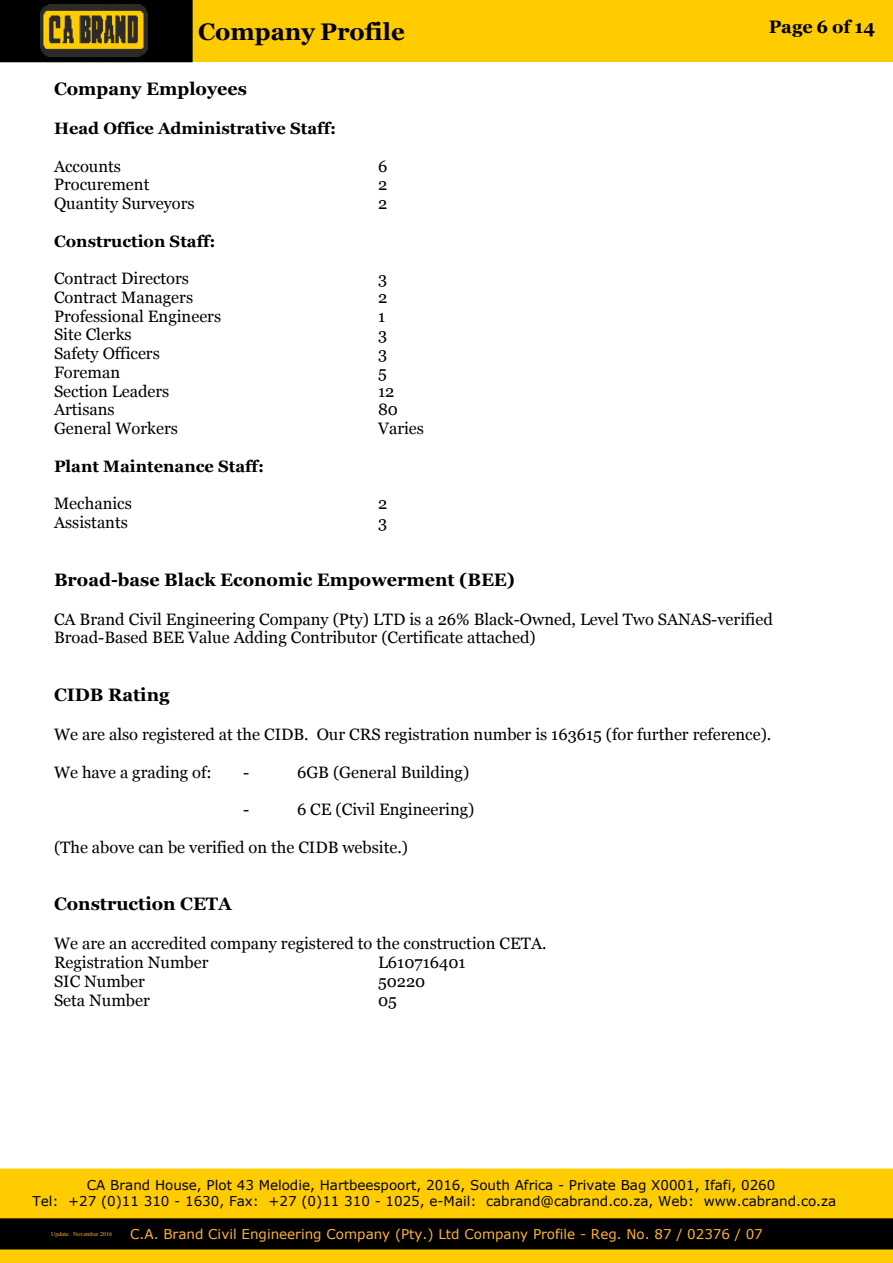
<style>
.page{position:relative;width:893px;height:1263px;background:#fff}
.page>*{position:absolute;margin:0;border:0;box-sizing:border-box;transform-origin:0 0}
.t1{font:700 24px "Georgia";color:#000}
.t2{font:700 18px "Georgia";color:#000}
.t3{font:16.5px/18.8px "Georgia";color:#000}
.t4{font:700 16.5px "Georgia";color:#000}
.t5{font:13.5px/16.4px "Verdana";color:#000;text-align:center}
.t6{font:13.5px "Verdana";color:#feb336}
.t7{font:6px "Times New Roman";color:#feb336}
</style>
<div class="page">
<div style="left:0;top:0;width:893px;height:62px;background:#fecc01"></div>
<div style="left:0;top:1168px;width:893px;height:95px;background:#fecc01"></div>
<div style="left:0;top:1218px;width:893px;height:31px;background:#000"></div>
<div style="left:0;top:0;width:193px;height:62px;background:#000"></div>
<img style="left:40px;top:5px;width:108px;height:51px">
<h1 class="t1" style="left:198px;top:22px;width:208px">Company Profile</h1>
<p class="t2" style="left:769px;top:19px;width:108px">Page 6 of 14</p>
<p class="t2" style="left:54px;top:81px;width:194px">Company Employees</p>
<p class="t4" style="left:54px;top:122px;width:284px">Head Office Administrative Staff:</p>
<p class="t3" style="left:54px;top:158px;width:69px">Accounts</p>
<p class="t3" style="left:378px;top:158px;width:11px">6</p>
<p class="t3" style="left:54px;top:176px;width:97px">Procurement</p>
<p class="t3" style="left:378px;top:176px;width:11px">2</p>
<p class="t3" style="left:54px;top:195px;width:142px">Quantity Surveyors</p>
<p class="t3" style="left:378px;top:195px;width:11px">2</p>
<p class="t4" style="left:54px;top:234px;width:163px">Construction Staff:</p>
<p class="t3" style="left:54px;top:270px;width:137px">Contract Directors</p>
<p class="t3" style="left:378px;top:270px;width:11px">3</p>
<p class="t3" style="left:54px;top:289px;width:141px">Contract Managers</p>
<p class="t3" style="left:378px;top:289px;width:11px">2</p>
<p class="t3" style="left:54px;top:308px;width:169px">Professional Engineers</p>
<p class="t3" style="left:378px;top:308px;width:9px">1</p>
<p class="t3" style="left:54px;top:326px;width:79px">Site Clerks</p>
<p class="t3" style="left:378px;top:326px;width:11px">3</p>
<p class="t3" style="left:54px;top:345px;width:107px">Safety Officers</p>
<p class="t3" style="left:378px;top:345px;width:11px">3</p>
<p class="t3" style="left:54px;top:364px;width:68px">Foreman</p>
<p class="t3" style="left:378px;top:364px;width:10px">5</p>
<p class="t3" style="left:54px;top:383px;width:117px">Section Leaders</p>
<p class="t3" style="left:378px;top:383px;width:18px">12</p>
<p class="t3" style="left:54px;top:401px;width:62px">Artisans</p>
<p class="t3" style="left:378px;top:401px;width:21px">80</p>
<p class="t3" style="left:54px;top:420px;width:125px">General Workers</p>
<p class="t3" style="left:378px;top:420px;width:48px">Varies</p>
<p class="t4" style="left:54px;top:459px;width:212px">Plant Maintenance Staff:</p>
<p class="t3" style="left:54px;top:495px;width:79px">Mechanics</p>
<p class="t3" style="left:378px;top:495px;width:11px">2</p>
<p class="t3" style="left:54px;top:514px;width:75px">Assistants</p>
<p class="t3" style="left:378px;top:514px;width:11px">3</p>
<p class="t2" style="left:54px;top:572px;width:462px">Broad-base Black Economic Empowerment (BEE)</p>
<p class="t3" style="left:54px;top:611px;width:720px">CA Brand Civil Engineering Company (Pty) LTD is a 26% Black-Owned, Level Two SANAS-verified<br>Broad-Based BEE Value Adding Contributor (Certificate attached)</p>
<p class="t2" style="left:54px;top:687px;width:117px">CIDB Rating</p>
<p class="t3" style="left:54px;top:726px;width:719px">We are also registered at the CIDB. Our CRS registration number is 163615 (for further reference).</p>
<p class="t3" style="left:54px;top:764px;width:159px">We have a grading of:</p>
<p class="t3" style="left:243px;top:764px;width:8px">-</p>
<p class="t3" style="left:297px;top:764px;width:174px">6GB (General Building)</p>
<p class="t3" style="left:243px;top:801px;width:8px">-</p>
<p class="t3" style="left:297px;top:801px;width:179px">6 CE (Civil Engineering)</p>
<p class="t3" style="left:54px;top:839px;width:356px">(The above can be verified on the CIDB website.)</p>
<p class="t2" style="left:54px;top:897px;width:179px">Construction CETA</p>
<p class="t3" style="left:54px;top:935px;width:494px">We are an accredited company registered to the construction CETA.<br>Registration Number</p>
<p class="t3" style="left:378px;top:954px;width:89px">L610716401</p>
<p class="t3" style="left:54px;top:973px;width:92px">SIC Number</p>
<p class="t3" style="left:378px;top:973px;width:49px">50220</p>
<p class="t3" style="left:54px;top:992px;width:97px">Seta Number</p>
<p class="t3" style="left:378px;top:992px;width:20px">05</p>
<p class="t5" style="left:32px;top:1178px;width:805px">CA Brand House, Plot 43 Melodie, Hartbeespoort, 2016, South Africa - Private Bag X0001, Ifafi, 0260<br>Tel: +27 (0)11 310 - 1630, Fax: +27 (0)11 310 - 1025, e-Mail: cabrand@cabrand.co.za, Web: www.cabrand.co.za</p>
<p class="t7" style="left:51px;top:1232px;width:62px">Update: November 2016</p>
<p class="t6" style="left:130px;top:1228px;width:634px">C.A. Brand Civil Engineering Company (Pty.) Ltd Company Profile - Reg. No. 87 / 02376 / 07</p>
</div>
